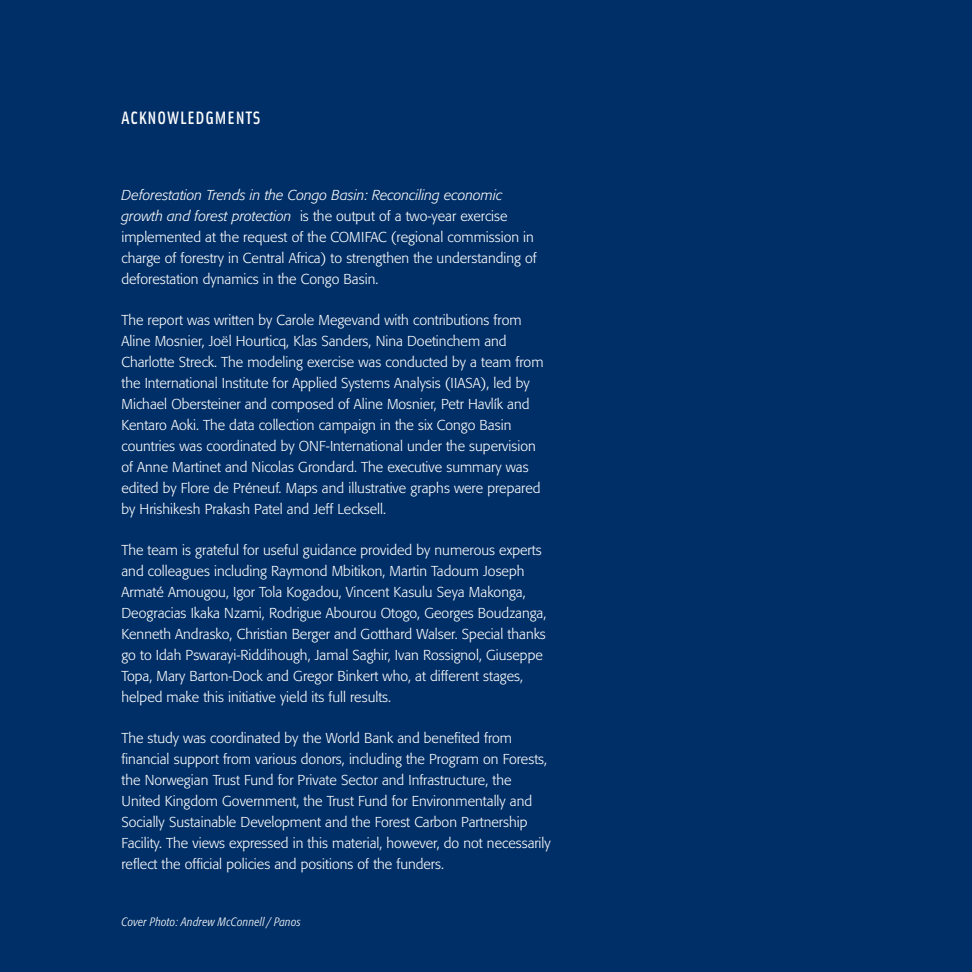
<style>
.page{position:relative;width:972px;height:972px;background:#002f67}
.page>*{position:absolute;margin:0;border:0;box-sizing:border-box;transform-origin:0 0}
.t1{font:500 18px "Solex OT";letter-spacing:.05em;color:#fff}
.t2{font:300 14.25px/21px "Formata";color:#fff}
.t3{font:italic 300 condensed 12px "Formata";letter-spacing:.025em;color:#fff}
.s1{font-style:italic}
</style>
<div class="page">
<p class="t1" style="left:122px;top:106px;width:139px">ACKNOWLEDGMENTS</p>
<p class="t2" style="left:122px;top:184px;width:417px"><span class="s1">Deforestation Trends in the Congo Basin: Reconciling economic growth and forest protection</span> is the output of a two-year exercise implemented at the request of the COMIFAC (regional commission in charge of forestry in Central Africa) to strengthen the understanding of deforestation dynamics in the Congo Basin.</p>
<p class="t2" style="left:122px;top:310px;width:424px">The report was written by Carole Megevand with contributions from Aline Mosnier, Joël Hourticq, Klas Sanders, Nina Doetinchem and Charlotte Streck. The modeling exercise was conducted by a team from the International Institute for Applied Systems Analysis (IIASA), led by Michael Obersteiner and composed of Aline Mosnier, Petr Havlík and Kentaro Aoki. The data collection campaign in the six Congo Basin countries was coordinated by ONF-International under the supervision of Anne Martinet and Nicolas Grondard. The executive summary was edited by Flore de Préneuf. Maps and illustrative graphs were prepared by Hrishikesh Prakash Patel and Jeff Lecksell.</p>
<p class="t2" style="left:122px;top:540px;width:426px">The team is grateful for useful guidance provided by numerous experts and colleagues including Raymond Mbitikon, Martin Tadoum Joseph Armaté Amougou, Igor Tola Kogadou, Vincent Kasulu Seya Makonga, Deogracias Ikaka Nzami, Rodrigue Abourou Otogo, Georges Boudzanga, Kenneth Andrasko, Christian Berger and Gotthard Walser. Special thanks go to Idah Pswarayi-Riddihough, Jamal Saghir, Ivan Rossignol, Giuseppe Topa, Mary Barton-Dock and Gregor Binkert who, at different stages, helped make this initiative yield its full results.</p>
<p class="t2" style="left:122px;top:728px;width:431px">The study was coordinated by the World Bank and benefited from financial support from various donors, including the Program on Forests, the Norwegian Trust Fund for Private Sector and Infrastructure, the United Kingdom Government, the Trust Fund for Environmentally and Socially Sustainable Development and the Forest Carbon Partnership Facility. The views expressed in this material, however, do not necessarily reflect the official policies and positions of the funders.</p>
<p class="t3" style="left:122px;top:915px;width:181px">Cover Photo: Andrew McConnell / Panos</p>
</div>
